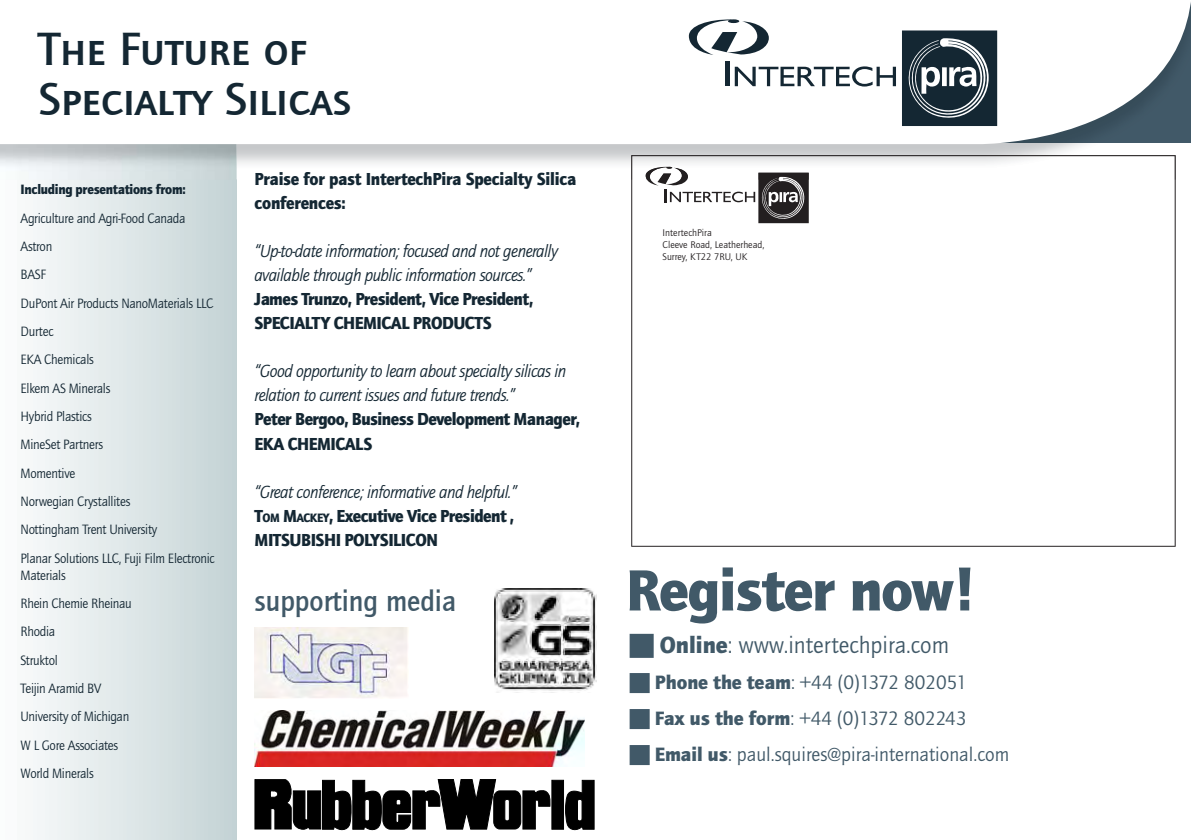
<style>
.page{position:relative;width:1191px;height:840px;background:#fff}
.page>*{position:absolute;margin:0;border:0;box-sizing:border-box;transform-origin:0 0}
.t1{font:900 60px "Quay Sans ITC";letter-spacing:-.02em;color:#415968}
.t2{font:48px/50px "Quay Sans Md SCITCTT";color:#142733}
.t3{font:30px "Quay Sans Md ITCTT";color:#415968;scale:.95 1}
.t4{font:24px "ITC Quay Sans";color:#415968}
.t5{font:20px/36px "ITC Quay Sans";color:#415968}
.t6{font:900 18px/24px "Quay Sans ITC";letter-spacing:-.03em;color:#142733;scale:.95 1}
.t7{font:italic 18px/24px "Quay Sans ITC";letter-spacing:-.03em;color:#142733;scale:.95 1}
.t8{font:14px/28.4px "ITC Quay Sans";letter-spacing:-.02em;color:#142733;scale:.95 1}
.t9{font:900 14px "Quay Sans ITC";letter-spacing:-.02em;color:#142733;scale:.95 1}
.t10{font:10px/12px "ITC Quay Sans";color:#231f20}
.s1{font-weight:400;font-style:italic}
.s2{font-size:12.6px}
.s3{font-family:"Quay Sans ITC";font-weight:900}
</style>
<div class="page">
<div style="left:0;top:180px;width:237px;height:659px;background:linear-gradient(to right,#fdfefe,#c4d3d5)"></div>
<svg style="left:631px;top:180px;width:544px;height:366px"></svg>
<div style="left:662px;top:228px;width:115px;height:39px;background:#fff"></div>
<img style="left:237px;top:144px;width:939px;height:36px">
<img style="left:631px;top:155px;width:544px;height:1px">
<img style="left:631px;top:156px;width:544px;height:24px">
<img style="left:256px;top:172px;width:320px;height:8px">
<svg style="left:645px;top:167px;width:163px;height:56px"></svg>
<img style="left:758px;top:172px;width:50px;height:8px">
<svg style="left:688px;top:2px;width:503px;height:142px"></svg>
<hr style="left:725px;top:61px;width:4px;height:25px;background:#142733">
<svg style="left:734px;top:66px;width:162px;height:20px"></svg>
<svg style="left:689px;top:19px;width:80px;height:36px"></svg>
<svg style="left:902px;top:30px;width:95px;height:96px"></svg>
<img style="left:255px;top:710px;width:329px;height:56px">
<img style="left:255px;top:627px;width:153px;height:71px">
<div style="left:551px;top:779px;width:13px;height:50px;background:#000;border:1px solid #000"></div>
<svg style="left:254px;top:779px;width:297px;height:52px"></svg>
<svg style="left:565px;top:779px;width:30px;height:51px"></svg>
<img style="left:495px;top:588px;width:102px;height:103px">
<h2 class="t2" style="left:38px;top:24px;width:314px">The Future of<br>Specialty Silicas</h2>
<p class="t9" style="left:21px;top:184px;width:175px">Including presentations from:</p>
<p class="t8" style="left:21px;top:205px;width:206px">Agriculture and Agri-Food Canada<br>Astron<br>BASF<br>DuPont Air Products NanoMaterials LLC<br>Durtec<br>EKA Chemicals<br>Elkem AS Minerals<br>Hybrid Plastics<br>MineSet Partners<br>Momentive<br>Norwegian Crystallites<br>Nottingham Trent University<br>Planar Solutions LLC, Fuji Film Electronic</p>
<p class="t8" style="left:21px;top:561px;width:119px">Materials<br>Rhein Chemie Rheinau<br>Rhodia<br>Struktol<br>Teijin Aramid BV<br>University of Michigan<br>W L Gore Associates<br>World Minerals</p>
<p class="t6" style="left:255px;top:168px;width:340px">Praise for past IntertechPira Specialty Silica</p>
<p class="t6" style="left:255px;top:192px;width:97px">conferences:</p>
<p class="t7" style="left:255px;top:240px;width:321px">“Up-to-date information; focused and not generally available through public information sources.”</p>
<p class="t6" style="left:255px;top:288px;width:295px">James Trunzo, President, Vice President,<br>SPECIALTY CHEMICAL PRODUCTS</p>
<p class="t7" style="left:255px;top:360px;width:329px">“Good opportunity to learn about specialty silicas in relation to current issues and future trends.”</p>
<p class="t6" style="left:255px;top:408px;width:344px">Peter Bergoo, Business Development Manager,<br>EKA CHEMICALS</p>
<p class="t6" style="left:255px;top:480px;width:277px"><span class="s1">“Great conference; informative and helpful.”<br></span>T<span class="s2">OM</span> M<span class="s2">ACKEY</span>, Executive Vice President ,<br>MITSUBISHI POLYSILICON</p>
<h3 class="t3" style="left:255px;top:582px;width:214px">supporting media</h3>
<p class="t10" style="left:662px;top:227px;width:103px">IntertechPira<br>Cleeve Road, Leatherhead,<br>Surrey, KT22 7RU, UK</p>
<h1 class="t1" style="left:626px;top:566px;width:352px">Register now!</h1>
<h3 class="t4" style="left:660px;top:634px;width:291px"><span class="s3">Online</span>: www.intertechpira.com</h3>
<h3 class="t5" style="left:655px;top:665px;width:356px"><span class="s3">Phone the team</span>: +44 (0)1372 802051<br><span class="s3">Fax us the form</span>: +44 (0)1372 802243<br><span class="s3">Email us</span>: paul.squires@pira-international.com</h3>
</div>
